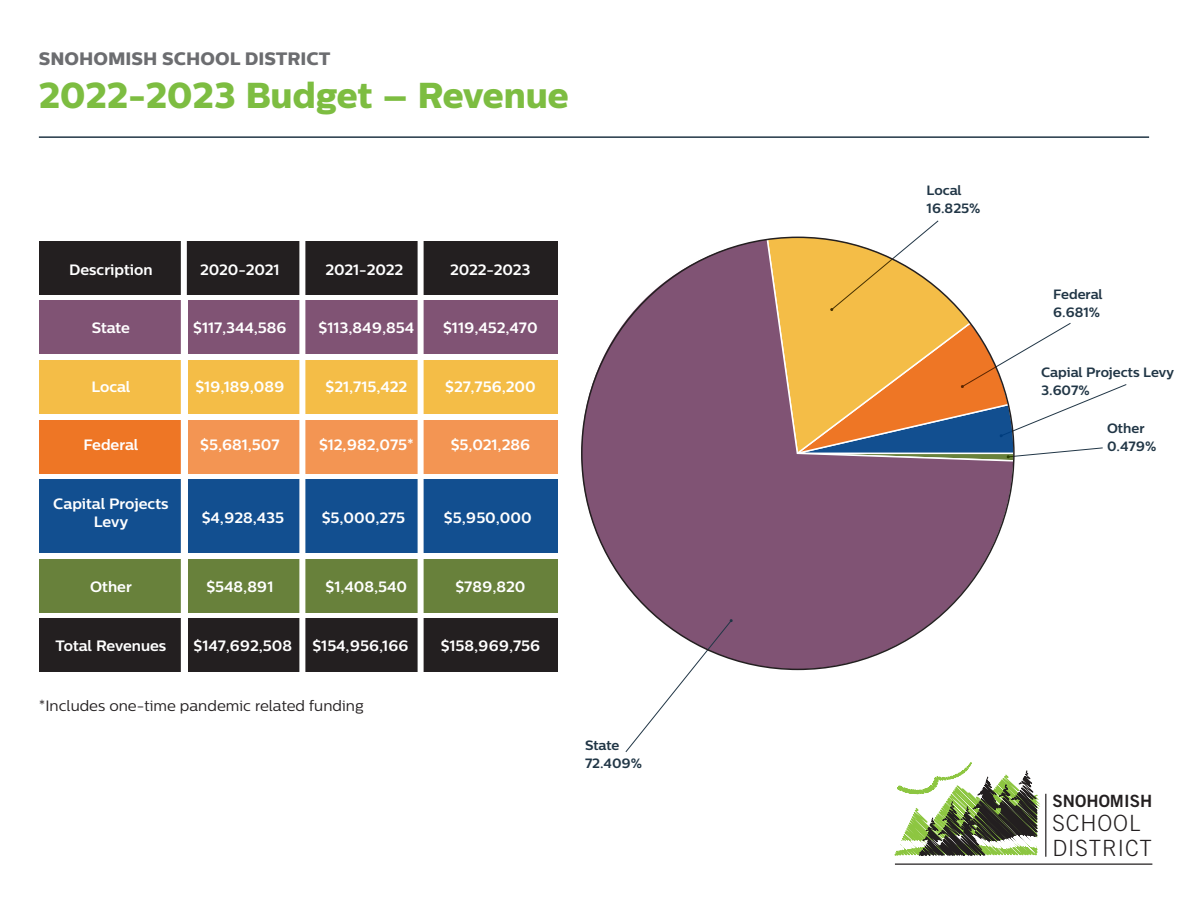
<style>
.page{position:relative;width:1188px;height:918px;background:#fff}
.page>*{position:absolute;margin:0;border:0;box-sizing:border-box;transform-origin:0 0}
.t1{font:36px "Centrale Sans X Bold";letter-spacing:-.005em;color:#7dbd41}
.t2{font:300 22.35px/24.3px "Trade Gothic LT Std";letter-spacing:.04em;color:#231f20}
.t3{font:18px "Centrale Sans X Bold";color:#6c6d70}
.t4{font:16.95px "Trade Gothic LT Std Bd 2";letter-spacing:.005em;color:#231f20}
.t5{font:700 15px/18px "Centrale Sans";color:#fff;text-align:center}
.t6{font:15px "Centrale Sans";color:#231f20}
.t7{font:700 13.5px/18px "Centrale Sans";color:#213646}
</style>
<div class="page">
<svg style="left:581px;top:237px;width:434px;height:434px"></svg>
<div style="left:39px;top:241px;width:518px;height:54px;background:#231f20"></div>
<div style="left:188px;top:300px;width:369px;height:54px;background:#805374"></div>
<div style="left:39px;top:360px;width:142px;height:54px;background:#f4bd47"></div>
<div style="left:39px;top:420px;width:142px;height:54px;background:#ee7625"></div>
<div style="left:39px;top:559px;width:142px;height:54px;background:#68813b"></div>
<div style="left:39px;top:618px;width:142px;height:54px;background:#231f20"></div>
<div style="left:39px;top:479px;width:142px;height:74px;background:#124f90"></div>
<div style="left:39px;top:300px;width:142px;height:54px;background:#805374"></div>
<div style="left:188px;top:360px;width:369px;height:54px;background:#f4bd47"></div>
<div style="left:188px;top:420px;width:369px;height:54px;background:#f39553"></div>
<div style="left:188px;top:559px;width:369px;height:54px;background:#68813b"></div>
<div style="left:188px;top:618px;width:369px;height:54px;background:#231f20"></div>
<div style="left:188px;top:479px;width:369px;height:74px;background:#124f90"></div>
<hr style="left:39px;top:136px;width:1110px;height:2px;background:#213646">
<div style="left:299px;top:230px;width:6px;height:456px;background:#fff"></div>
<div style="left:418px;top:230px;width:6px;height:456px;background:#fff"></div>
<div style="left:181px;top:230px;width:6px;height:456px;background:#fff"></div>
<svg style="left:894px;top:763px;width:146px;height:93px"></svg>
<hr style="left:895px;top:864px;width:257px;height:1px;background:#231f20">
<hr style="left:1045px;top:794px;width:1px;height:63px;background:#231f20">
<svg style="left:830px;top:220px;width:109px;height:91px"></svg>
<svg style="left:795px;top:321px;width:332px;height:141px"></svg>
<svg style="left:625px;top:619px;width:108px;height:133px"></svg>
<p class="t3" style="left:39px;top:48px;width:293px">SNOHOMISH SCHOOL DISTRICT</p>
<h1 class="t1" style="left:39px;top:73px;width:531px">2022-2023 Budget – Revenue</h1>
<p class="t5" style="left:69px;top:260px;width:85px">Description</p>
<p class="t5" style="left:200px;top:260px;width:81px">2020-2021</p>
<p class="t5" style="left:326px;top:260px;width:79px">2021-2022</p>
<p class="t5" style="left:450px;top:260px;width:82px">2022-2023</p>
<p class="t5" style="left:92px;top:319px;width:40px">State</p>
<p class="t5" style="left:193px;top:319px;width:95px">$117,344,586</p>
<p class="t5" style="left:319px;top:319px;width:97px">$113,849,854</p>
<p class="t5" style="left:443px;top:319px;width:96px">$119,452,470</p>
<p class="t5" style="left:91px;top:377px;width:40px">Local</p>
<p class="t5" style="left:195px;top:377px;width:91px">$19,189,089</p>
<p class="t5" style="left:326px;top:377px;width:83px">$21,715,422</p>
<p class="t5" style="left:445px;top:377px;width:92px">$27,756,200</p>
<p class="t5" style="left:83px;top:436px;width:57px">Federal</p>
<p class="t5" style="left:200px;top:436px;width:81px">$5,681,507</p>
<p class="t5" style="left:319px;top:436px;width:96px">$12,982,075*</p>
<p class="t5" style="left:451px;top:436px;width:81px">$5,021,286</p>
<p class="t5" style="left:53px;top:494px;width:117px">Capital Projects<br>Levy</p>
<p class="t5" style="left:202px;top:509px;width:84px">$4,928,435</p>
<p class="t5" style="left:322px;top:509px;width:85px">$5,000,275</p>
<p class="t5" style="left:444px;top:509px;width:89px">$5,950,000</p>
<p class="t5" style="left:90px;top:578px;width:43px">Other</p>
<p class="t5" style="left:206px;top:578px;width:69px">$548,891</p>
<p class="t5" style="left:326px;top:578px;width:83px">$1,408,540</p>
<p class="t5" style="left:455px;top:578px;width:71px">$789,820</p>
<p class="t5" style="left:56px;top:636px;width:112px">Total Revenues</p>
<p class="t5" style="left:194px;top:636px;width:100px">$147,692,508</p>
<p class="t5" style="left:312px;top:636px;width:97px">$154,956,166</p>
<p class="t5" style="left:441px;top:636px;width:101px">$158,969,756</p>
<p class="t6" style="left:39px;top:697px;width:326px">*Includes one-time pandemic related funding</p>
<p class="t7" style="left:585px;top:736px;width:59px">State<br>72.409%</p>
<p class="t7" style="left:927px;top:181px;width:55px">Local<br>16.825%</p>
<p class="t7" style="left:1053px;top:285px;width:51px">Federal<br>6.681%</p>
<p class="t7" style="left:1041px;top:363px;width:135px">Capial Projects Levy<br>3.607%</p>
<p class="t7" style="left:1107px;top:419px;width:51px">Other<br>0.479%</p>
<p class="t4" style="left:1052px;top:791px;width:101px">SNOHOMISH</p>
<h2 class="t2" style="left:1052px;top:811px;width:101px">SCHOOL<br>DISTRICT</h2>
</div>
